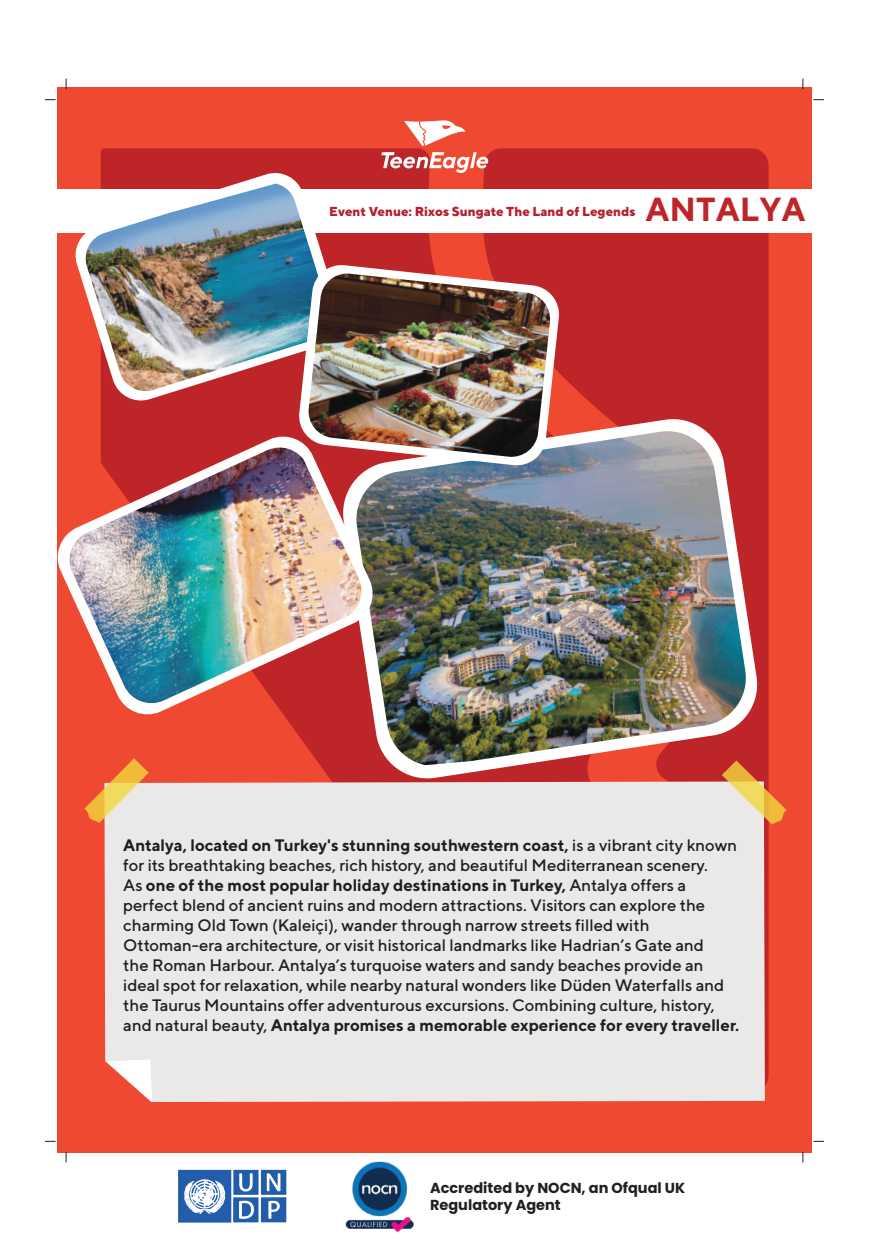
<style>
.page{position:relative;width:869px;height:1241px;background:#fff}
.page>*{position:absolute;margin:0;border:0;box-sizing:border-box;transform-origin:0 0}
.t1{font:700 33.34px "TT Norms";color:#bd2529}
.t2{font:500 16.62px/19.9px "TT Norms";color:#201d1e}
.t3{font:700 14.44px/17.4px "Poppins";color:#221f20}
.t4{font:800 13.04px "TT Norms";color:#b5202e}
.s1{font-weight:700}
</style>
<div class="page">
<div style="left:58px;top:87px;width:753px;height:1065px;background:#ef4931"></div>
<div style="left:660px;top:148px;width:108px;height:944px;background:#bd2529"></div>
<svg style="left:101px;top:148px;width:559px;height:633px;fill:#bd2529"></svg>
<div style="left:57px;top:189px;width:759px;height:43px;background:#fff"></div>
<div style="left:104px;top:781px;width:660px;height:320px;background:#eae9e8"></div>
<svg style="left:721px;top:760px;width:65px;height:64px"></svg>
<svg style="left:84px;top:758px;width:65px;height:65px"></svg>
<svg style="left:72px;top:169px;width:272px;height:235px;fill:#bd2529"></svg>
<img style="left:82px;top:183px;width:250px;height:211px">
<svg style="left:339px;top:415px;width:421px;height:367px;background:#ce4d4a"></svg>
<img style="left:353px;top:431px;width:396px;height:334px">
<svg style="left:57px;top:432px;width:320px;height:286px"></svg>
<svg style="left:404px;top:120px;width:61px;height:26px"></svg>
<svg style="left:381px;top:152px;width:107px;height:21px"></svg>
<svg style="left:106px;top:1059px;width:46px;height:42px"></svg>
<img style="left:66px;top:447px;width:299px;height:260px">
<svg style="left:297px;top:263px;width:263px;height:204px;background:#c07e83"></svg>
<img style="left:307px;top:273px;width:244px;height:185px">
<img style="left:325px;top:1152px;width:109px;height:80px">
<svg style="left:178px;top:1169px;width:108px;height:53px"></svg>
<p class="t4" style="left:329px;top:203px;width:307px">Event Venue: Rixos Sungate The Land of Legends</p>
<h1 class="t1" style="left:645px;top:188px;width:162px">ANTALYA</h1>
<p class="t2" style="left:123px;top:834px;width:617px"><span class="s1">Antalya, located on Turkey's stunning southwestern coast,</span> is a vibrant city known for its breathtaking beaches, rich history, and beautiful Mediterranean scenery.<br>As <span class="s1">one of the most popular holiday destinations in Turkey,</span> Antalya offers a perfect blend of ancient ruins and modern attractions. Visitors can explore the charming Old Town (Kaleiçi), wander through narrow streets filled with Ottoman-era architecture, or visit historical landmarks like Hadrian’s Gate and<br>the Roman Harbour. Antalya’s turquoise waters and sandy beaches provide an ideal spot for relaxation, while nearby natural wonders like Düden Waterfalls and the Taurus Mountains offer adventurous excursions. Combining culture, history, and natural beauty, <span class="s1">Antalya promises a memorable experience for every traveller.</span></p>
<p class="t3" style="left:430px;top:1178px;width:256px">Accredited by NOCN, an Ofqual UK<br>Regulatory Agent</p>
</div>
